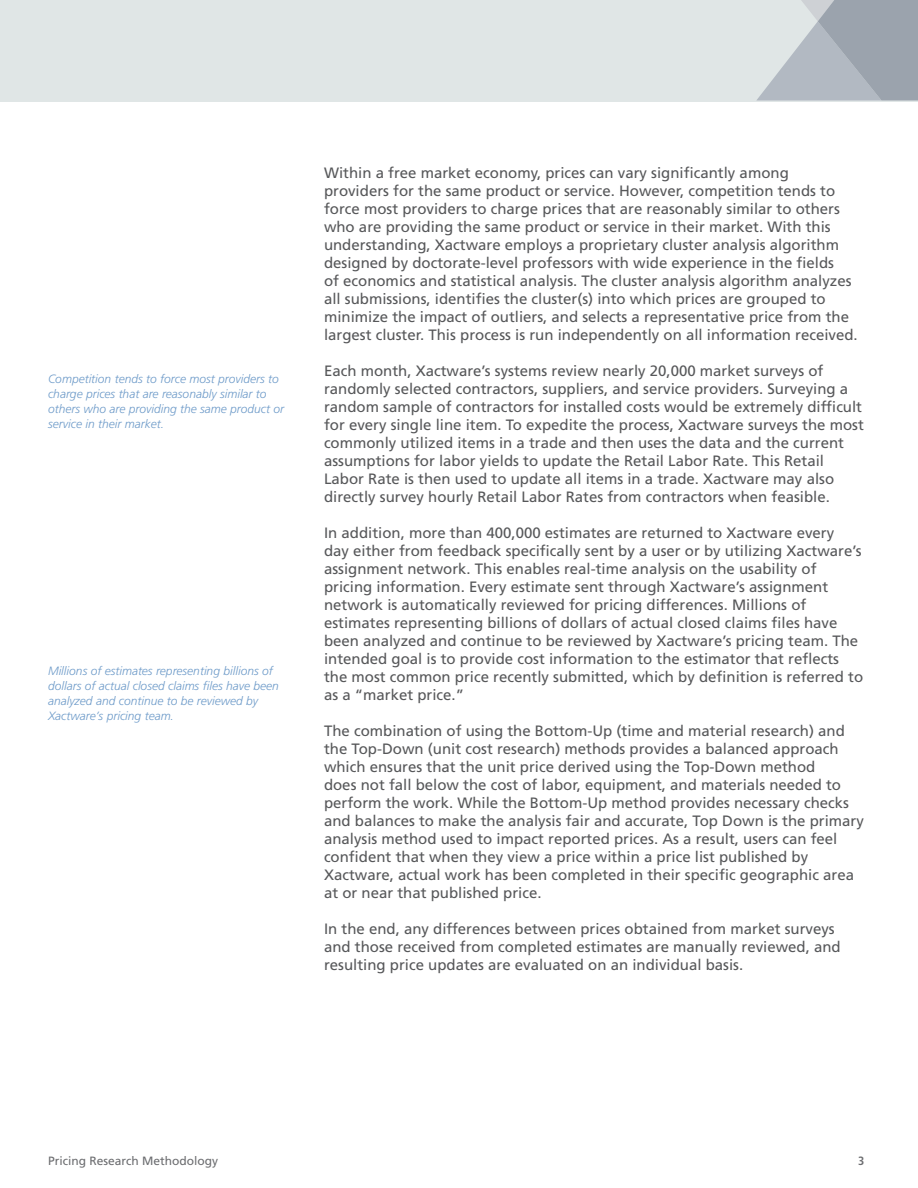
<style>
.page{position:relative;width:918px;height:1188px;background:#fff}
.page>*{position:absolute;margin:0;border:0;box-sizing:border-box;transform-origin:0 0}
.t1{font:15px/18px "Frutiger LT Std";color:#57585a}
.Italicized_Descripto{font:italic 300 12px/15px "Frutiger LT Std";color:#6e9bc9}
.t2{font:12px "Frutiger LT Std";color:#6c6d70}
.t3{font:700 condensed 12px "Frutiger LT Std";color:#6c6d70}
</style>
<div class="page">
<div style="left:0;top:0;width:918px;height:101px;background:#e0e6e6"></div>
<svg style="left:757px;top:0;width:161px;height:100px"></svg>
<p class="Italicized_Descripto" style="left:48px;top:372px;width:238px">Competition tends to force most providers to charge prices that are reasonably similar to others who are providing the same product or service in their market.</p>
<p class="Italicized_Descripto" style="left:48px;top:663px;width:232px">Millions of estimates representing billions of dollars of actual closed claims files have been analyzed and continue to be reviewed by Xactware’s pricing team.</p>
<p class="t1" style="left:324px;top:164px;width:535px">Within a free market economy, prices can vary significantly among<br>providers for the same product or service. However, competition tends to force most providers to charge prices that are reasonably similar to others who are providing the same product or service in their market. With this understanding, Xactware employs a proprietary cluster analysis algorithm designed by doctorate-level professors with wide experience in the fields<br>of economics and statistical analysis. The cluster analysis algorithm analyzes all submissions, identifies the cluster(s) into which prices are grouped to minimize the impact of outliers, and selects a representative price from the largest cluster. This process is run independently on all information received.</p>
<p class="t1" style="left:324px;top:362px;width:541px">Each month, Xactware’s systems review nearly 20,000 market surveys of randomly selected contractors, suppliers, and service providers. Surveying a random sample of contractors for installed costs would be extremely difficult for every single line item. To expedite the process, Xactware surveys the most commonly utilized items in a trade and then uses the data and the current assumptions for labor yields to update the Retail Labor Rate. This Retail Labor Rate is then used to update all items in a trade. Xactware may also directly survey hourly Retail Labor Rates from contractors when feasible.</p>
<p class="t1" style="left:324px;top:524px;width:541px">In addition, more than 400,000 estimates are returned to Xactware every<br>day either from feedback specifically sent by a user or by utilizing Xactware’s assignment network. This enables real-time analysis on the usability of pricing information. Every estimate sent through Xactware’s assignment network is automatically reviewed for pricing differences. Millions of estimates representing billions of dollars of actual closed claims files have been analyzed and continue to be reviewed by Xactware’s pricing team. The intended goal is to provide cost information to the estimator that reflects the most common price recently submitted, which by definition is referred to as a “market price.”</p>
<p class="t1" style="left:324px;top:722px;width:541px">The combination of using the Bottom-Up (time and material research) and the Top-Down (unit cost research) methods provides a balanced approach which ensures that the unit price derived using the Top-Down method<br>does not fall below the cost of labor, equipment, and materials needed to perform the work. While the Bottom-Up method provides necessary checks and balances to make the analysis fair and accurate, Top Down is the primary analysis method used to impact reported prices. As a result, users can feel confident that when they view a price within a price list published by Xactware, actual work has been completed in their specific geographic area at or near that published price.</p>
<p class="t1" style="left:324px;top:920px;width:518px">In the end, any differences between prices obtained from market surveys and those received from completed estimates are manually reviewed, and resulting price updates are evaluated on an individual basis.</p>
<p class="t2" style="left:48px;top:1153px;width:172px">Pricing Research Methodology</p>
<p class="t3" style="left:858px;top:1153px;width:8px">3</p>
</div>
